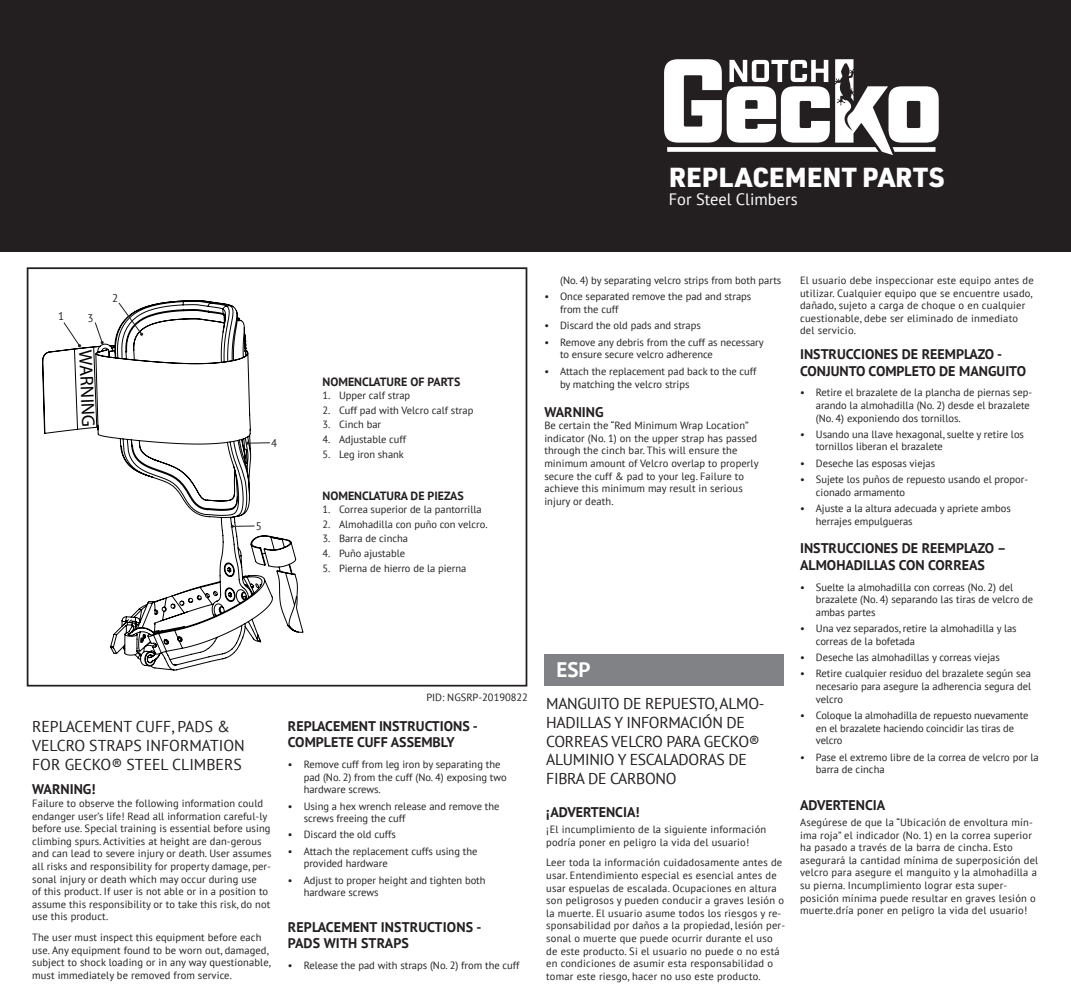
<style>
.page{position:relative;width:1071px;height:1008px;background:#fff}
.page>*{position:absolute;margin:0;border:0;box-sizing:border-box;transform-origin:0 0}
.Heading_ESP{font:900 26.95px "URWDIN";letter-spacing:.005em;color:#fff}
.Heading{font:700 21px "PT Sans";color:#fff}
.t1{font:18.55px "Myriad Pro";color:#000}
.Body{font:16.45px "PT Sans";color:#fff}
.Body-2{font:15.75px/18.9px "PT Sans";letter-spacing:-.02em;color:#231f20}
.Body-3{font:15.75px "PT Sans";color:#231f20}
.Heading-2{font:700 14px/16.8px "PT Sans";color:#231f20}
.Heading-3{font:700 11.9px "PT Sans";color:#231f20}
.Body-4{font:11.03px "PT Sans";color:#231f20}
.Body-5{font:10.5px/12.6px "PT Sans";letter-spacing:.01em;color:#231f20}
.Body-6{font:10.5px/12.6px "PT Sans";letter-spacing:-.01em;color:#231f20}
</style>
<div class="page">
<div style="left:0;top:0;width:1071px;height:252px;background:#231f20"></div>
<div style="left:27px;top:267px;width:500px;height:420px;border:2px solid #231f20"></div>
<div style="left:544px;top:654px;width:240px;height:31px;background:#808285"></div>
<svg style="left:664px;top:59px;width:275px;height:96px"></svg>
<svg style="left:42px;top:300px;width:262px;height:371px"></svg>
<svg style="left:63px;top:321px;width:18px;height:109px"></svg>
<svg style="left:93px;top:321px;width:11px;height:107px"></svg>
<hr style="left:248px;top:442px;width:22px;height:2px;background:#231f20">
<svg style="left:231px;top:525px;width:24px;height:3px"></svg>
<svg style="left:118px;top:302px;width:25px;height:34px"></svg>
<p class="Heading_ESP" style="left:669px;top:159px;width:277px">REPLACEMENT PARTS</p>
<p class="Body" style="left:669px;top:189px;width:130px">For Steel Climbers</p>
<p class="Body-4" style="left:58px;top:309px;width:8px">1</p>
<p class="Body-4" style="left:88px;top:311px;width:8px">3</p>
<p class="t1" style="left:97px;top:350px;width:78px;rotate:88deg">WARNING</p>
<p class="Body-4" style="left:112px;top:291px;width:8px">2</p>
<p class="Body-4" style="left:271px;top:436px;width:8px">4</p>
<p class="Body-4" style="left:256px;top:519px;width:8px">5</p>
<p class="Heading-3" style="left:323px;top:374px;width:139px">NOMENCLATURE OF PARTS</p>
<p class="Body-5" style="left:323px;top:389px;width:89px">1. Upper calf strap</p>
<p class="Body-5" style="left:323px;top:403px;width:152px">2. Cuff pad with Velcro calf strap</p>
<p class="Body-5" style="left:323px;top:418px;width:60px">3. Cinch bar</p>
<p class="Body-5" style="left:323px;top:433px;width:85px">4. Adjustable cuff</p>
<p class="Body-5" style="left:323px;top:447px;width:83px">5. Leg iron shank</p>
<p class="Heading-3" style="left:323px;top:488px;width:143px">NOMENCLATURA DE PIEZAS</p>
<p class="Body-5" style="left:323px;top:503px;width:161px">1. Correa superior de la pantorrilla</p>
<p class="Body-5" style="left:323px;top:517px;width:167px">2. Almohadilla con puño con velcro.</p>
<p class="Body-5" style="left:323px;top:532px;width:87px">3. Barra de cincha</p>
<p class="Body-5" style="left:323px;top:547px;width:84px">4. Puño ajustable</p>
<p class="Body-5" style="left:323px;top:562px;width:145px">5. Pierna de hierro de la pierna</p>
<p class="Body-3" style="left:32px;top:716px;width:199px">REPLACEMENT CUFF, PADS &amp;</p>
<p class="Body-3" style="left:32px;top:735px;width:214px">VELCRO STRAPS INFORMATION</p>
<p class="Body-3" style="left:32px;top:754px;width:211px">FOR GECKO® STEEL CLIMBERS</p>
<p class="Heading-2" style="left:32px;top:781px;width:65px">WARNING!</p>
<p class="Body-5" style="left:32px;top:797px;width:241px">Failure to observe the following information could endanger user’s life! Read all information careful-ly before use. Special training is essential before using climbing spurs. Activities at height are dan-gerous and can lead to severe injury or death. User assumes all risks and responsibility for property damage, per&shy;sonal injury or death which may occur during use<br>of this product. If user is not able or in a position to assume this responsibility or to take this risk, do not use this product.</p>
<p class="Body-5" style="left:32px;top:931px;width:240px">The user must inspect this equipment before each use. Any equipment found to be worn out, damaged, subject to shock loading or in any way questionable, must immediately be removed from service.</p>
<p class="Body-5" style="left:426px;top:691px;width:103px">PID: NGSRP-20190822</p>
<p class="Heading-2" style="left:288px;top:717px;width:191px">REPLACEMENT INSTRUCTIONS -</p>
<p class="Heading-2" style="left:288px;top:734px;width:168px">COMPLETE CUFF ASSEMBLY</p>
<p class="Body-5" style="left:304px;top:758px;width:204px;text-indent:-16px">• Remove cuff from leg iron by separating the pad (No. 2) from the cuff (No. 4) exposing two hardware screws.</p>
<p class="Body-5" style="left:304px;top:799px;width:197px;text-indent:-16px">• Using a hex wrench release and remove the screws freeing the cuff</p>
<p class="Body-5" style="left:288px;top:828px;width:109px">• Discard the old cuffs</p>
<p class="Body-5" style="left:304px;top:845px;width:175px;text-indent:-16px">• Attach the replacement cuffs using the provided hardware</p>
<p class="Body-5" style="left:304px;top:874px;width:183px;text-indent:-16px">• Adjust to proper height and tighten both hardware screws</p>
<p class="Heading-2" style="left:288px;top:919px;width:195px;line-height:15.8px">REPLACEMENT INSTRUCTIONS -<br>PADS WITH STRAPS</p>
<p class="Body-5" style="left:288px;top:958px;width:233px">• Release the pad with straps (No. 2) from the cuff</p>
<p class="Body-5" style="left:560px;top:274px;width:223px">(No. 4) by separating velcro strips from both parts</p>
<p class="Body-5" style="left:560px;top:290px;width:193px;text-indent:-16px">• Once separated remove the pad and straps from the cuff</p>
<p class="Body-5" style="left:544px;top:319px;width:158px">• Discard the old pads and straps</p>
<p class="Body-5" style="left:560px;top:336px;width:205px;text-indent:-16px">• Remove any debris from the cuff as necessary to ensure secure velcro adherence</p>
<p class="Body-5" style="left:560px;top:364px;width:198px;line-height:13.3px;text-indent:-16px">• Attach the replacement pad back to the cuff by matching the velcro strips</p>
<p class="Heading-2" style="left:544px;top:403px;width:61px">WARNING</p>
<p class="Body-5" style="left:544px;top:419px;width:206px">Be certain the “Red Minimum Wrap Location”</p>
<p class="Body-5" style="left:544px;top:432px;width:214px">indicator (No. 1) on the upper strap has passed</p>
<p class="Body-5" style="left:544px;top:444px;width:195px">through the cinch bar. This will ensure the</p>
<p class="Body-5" style="left:544px;top:457px;width:216px">minimum amount of Velcro overlap to properly</p>
<p class="Body-5" style="left:544px;top:469px;width:201px">secure the cuff &amp; pad to your leg. Failure to</p>
<p class="Body-5" style="left:544px;top:482px;width:200px">achieve this minimum may result in serious</p>
<p class="Body-5" style="left:544px;top:495px;width:71px">injury or death.</p>
<p class="Heading" style="left:557px;top:656px;width:36px">ESP</p>
<p class="Body-2" style="left:546px;top:693px;width:220px">MANGUITO DE REPUESTO, ALMO-<br>HADILLAS Y INFORMACIÓN DE<br>CORREAS VELCRO PARA GECKO®<br>ALUMINIO Y ESCALADORAS DE<br>FIBRA DE CARBONO</p>
<p class="Heading-2" style="left:546px;top:803px;width:95px">¡ADVERTENCIA!</p>
<p class="Body-5" style="left:546px;top:823px;width:221px">¡El incumplimiento de la siguiente información podría poner en peligro la vida del usuario!</p>
<p class="Body-5" style="left:546px;top:856px;width:240px">Leer toda la información cuidadosamente antes de usar. Entendimiento especial es esencial antes de usar espuelas de escalada. Ocupaciones en altura son peligrosos y pueden conducir a graves lesión o la muerte. El usuario asume todos los riesgos y re&shy;sponsabilidad por daños a la propiedad, lesión per&shy;sonal o muerte que puede ocurrir durante el uso de este producto. Si el usuario no puede o no está en condiciones de asumir esta responsabilidad o tomar este riesgo, hacer no uso este producto.</p>
<p class="Body-5" style="left:800px;top:274px;width:235px">El usuario debe inspeccionar este equipo antes de utilizar. Cualquier equipo que se encuentre usado, dañado, sujeto a carga de choque o en cualquier cuestionable, debe ser eliminado de inmediato del servicio.</p>
<p class="Heading-2" style="left:800px;top:345px;width:203px">INSTRUCCIONES DE REEMPLAZO -</p>
<p class="Heading-2" style="left:800px;top:362px;width:228px">CONJUNTO COMPLETO DE MANGUITO</p>
<p class="Body-5" style="left:816px;top:386px;width:218px;text-indent:-16px">• Retire el brazalete de la plancha de piernas sep&shy;arando la almohadilla (No. 2) desde el brazalete (No. 4) exponiendo dos tornillos.</p>
<p class="Body-5" style="left:816px;top:428px;width:210px;text-indent:-16px">• Usando una llave hexagonal, suelte y retire los tornillos liberan el brazalete</p>
<p class="Body-5" style="left:800px;top:457px;width:137px">• Deseche las esposas viejas</p>
<p class="Body-5" style="left:816px;top:473px;width:214px;text-indent:-16px">• Sujete los puños de repuesto usando el propor&shy;cionado armamento</p>
<p class="Body-5" style="left:816px;top:502px;width:196px;text-indent:-16px">• Ajuste a la altura adecuada y apriete ambos herrajes empulgueras</p>
<p class="Heading-2" style="left:800px;top:540px;width:208px">INSTRUCCIONES DE REEMPLAZO –<br>ALMOHADILLAS CON CORREAS</p>
<p class="Body-5" style="left:816px;top:580px;width:219px;text-indent:-16px">• Suelte la almohadilla con correas (No. 2) del brazalete (No. 4) separando las tiras de velcro de ambas partes</p>
<p class="Body-5" style="left:816px;top:622px;width:202px;text-indent:-16px">• Una vez separados, retire la almohadilla y las correas de la bofetada</p>
<p class="Body-5" style="left:800px;top:651px;width:201px">• Deseche las almohadillas y correas viejas</p>
<p class="Body-5" style="left:816px;top:667px;width:217px;text-align:justify;text-indent:-16px">• Retire cualquier residuo del brazalete según sea necesario para asegure la adherencia segura del velcro</p>
<p class="Body-6" style="left:816px;top:709px;width:214px;text-indent:-16px">• Coloque la almohadilla de repuesto nuevamente en el brazalete haciendo coincidir las tiras de velcro</p>
<p class="Body-5" style="left:816px;top:750px;width:224px;text-indent:-16px">• Pase el extremo libre de la correa de velcro por la barra de cincha</p>
<p class="Heading-2" style="left:800px;top:796px;width:87px">ADVERTENCIA</p>
<p class="Body-5" style="left:800px;top:816px;width:240px">Asegúrese de que la “Ubicación de envoltura mín&shy;ima roja” el indicador (No. 1) en la correa superior ha pasado a través de la barra de cincha. Esto asegurará la cantidad mínima de superposición del velcro para asegure el manguito y la almohadilla a su pierna. Incumplimiento lograr esta super&shy;posición mínima puede resultar en graves lesión o muerte.dría poner en peligro la vida del usuario!</p>
</div>
